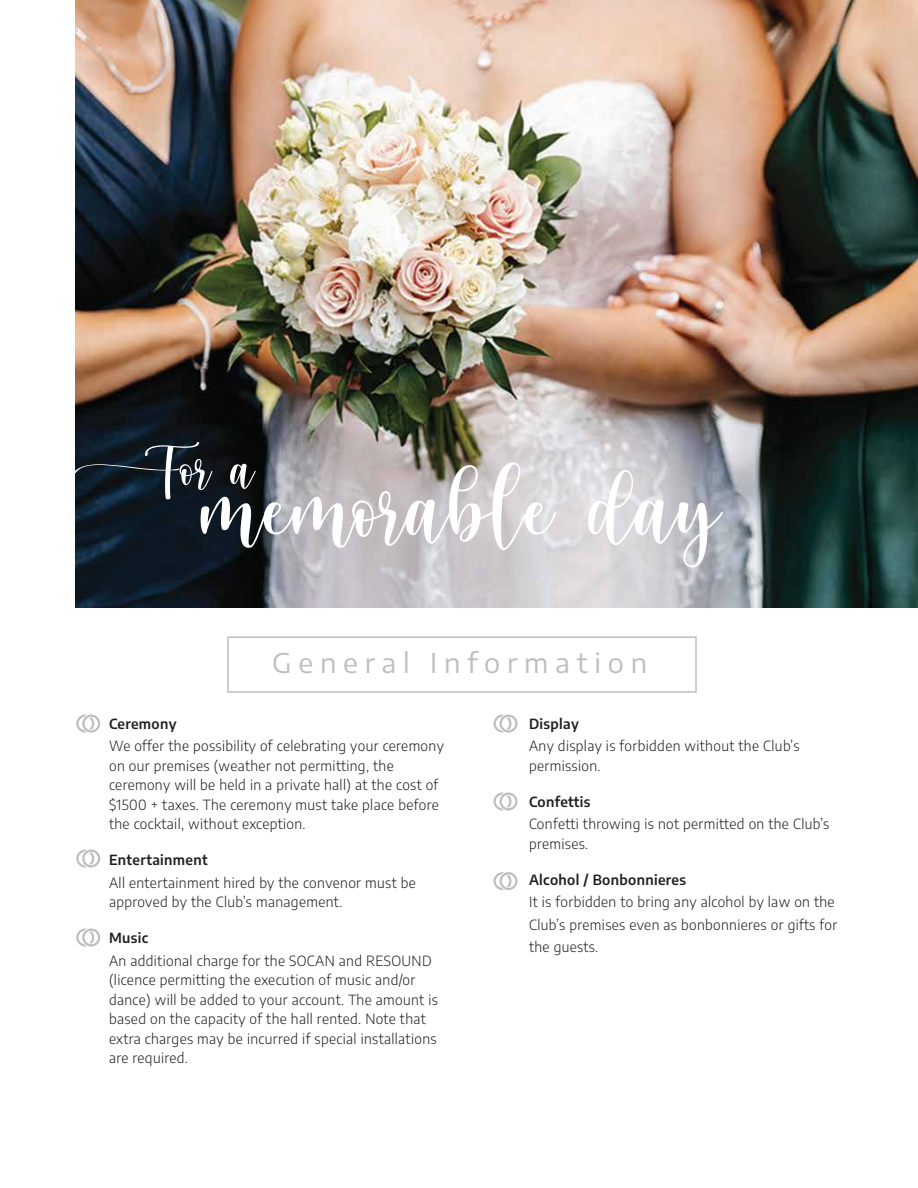
<style>
.page{position:relative;width:918px;height:1188px;background:#fff}
.page>*{position:absolute;margin:0;border:0;box-sizing:border-box;transform-origin:0 0}
.t1{font:139.5px "Cream Candy";color:#fff}
.t2{font:27px "Encode Sans Semi Expanded";letter-spacing:.25em;color:#bcbec0}
.t3{font:300 13.95px/19.5px "Encode Sans";letter-spacing:.025em;color:#231f20}
.t4{font:600 13.95px "Encode Sans";letter-spacing:.025em;color:#231f20}
</style>
<div class="page">
<img style="left:76px;top:0;width:842px;height:607px">
<svg style="left:76px;top:715px;width:24px;height:18px"></svg>
<svg style="left:494px;top:715px;width:24px;height:18px"></svg>
<svg style="left:494px;top:793px;width:24px;height:18px"></svg>
<svg style="left:494px;top:872px;width:24px;height:18px"></svg>
<svg style="left:76px;top:850px;width:24px;height:18px"></svg>
<svg style="left:76px;top:928px;width:24px;height:18px"></svg>
<div style="left:227px;top:636px;width:470px;height:57px;border:2px solid #bcbec0"></div>
<h1 class="t1" style="left:73px;top:444px;width:649px"><sup>For</sup> <sup>a</sup>memorable day</h1>
<h2 class="t2" style="left:272px;top:644px;width:376px">General Information</h2>
<p class="t4" style="left:109px;top:714px;width:69px">Ceremony</p>
<p class="t3" style="left:109px;top:736px;width:336px">We offer the possibility of celebrating your ceremony on our premises (weather not permitting, the ceremony will be held in a private hall) at the cost of $1500 + taxes. The ceremony must take place before the cocktail, without exception.</p>
<p class="t4" style="left:109px;top:850px;width:100px">Entertainment</p>
<p class="t3" style="left:109px;top:872px;width:308px">All entertainment hired by the convenor must be approved by the Club’s management.</p>
<p class="t4" style="left:109px;top:928px;width:41px">Music</p>
<p class="t3" style="left:109px;top:950px;width:330px">An additional charge for the SOCAN and RESOUND (licence permitting the execution of music and/or dance) will be added to your account. The amount is based on the capacity of the hall rented. Note that extra charges may be incurred if special installations are required.</p>
<p class="t4" style="left:529px;top:713px;width:51px">Display</p>
<p class="t3" style="left:529px;top:736px;width:272px">Any display is forbidden without the Club’s permission.</p>
<p class="t4" style="left:529px;top:791px;width:63px">Confettis</p>
<p class="t3" style="left:529px;top:814px;width:302px">Confetti throwing is not permitted on the Club’s premises.</p>
<p class="t4" style="left:529px;top:870px;width:158px">Alcohol / Bonbonnieres</p>
<p class="t3" style="left:529px;top:890px;width:310px;line-height:22.5px">It is forbidden to bring any alcohol by law on the<br>Club’s premises even as bonbonnieres or gifts for the guests.</p>
</div>
